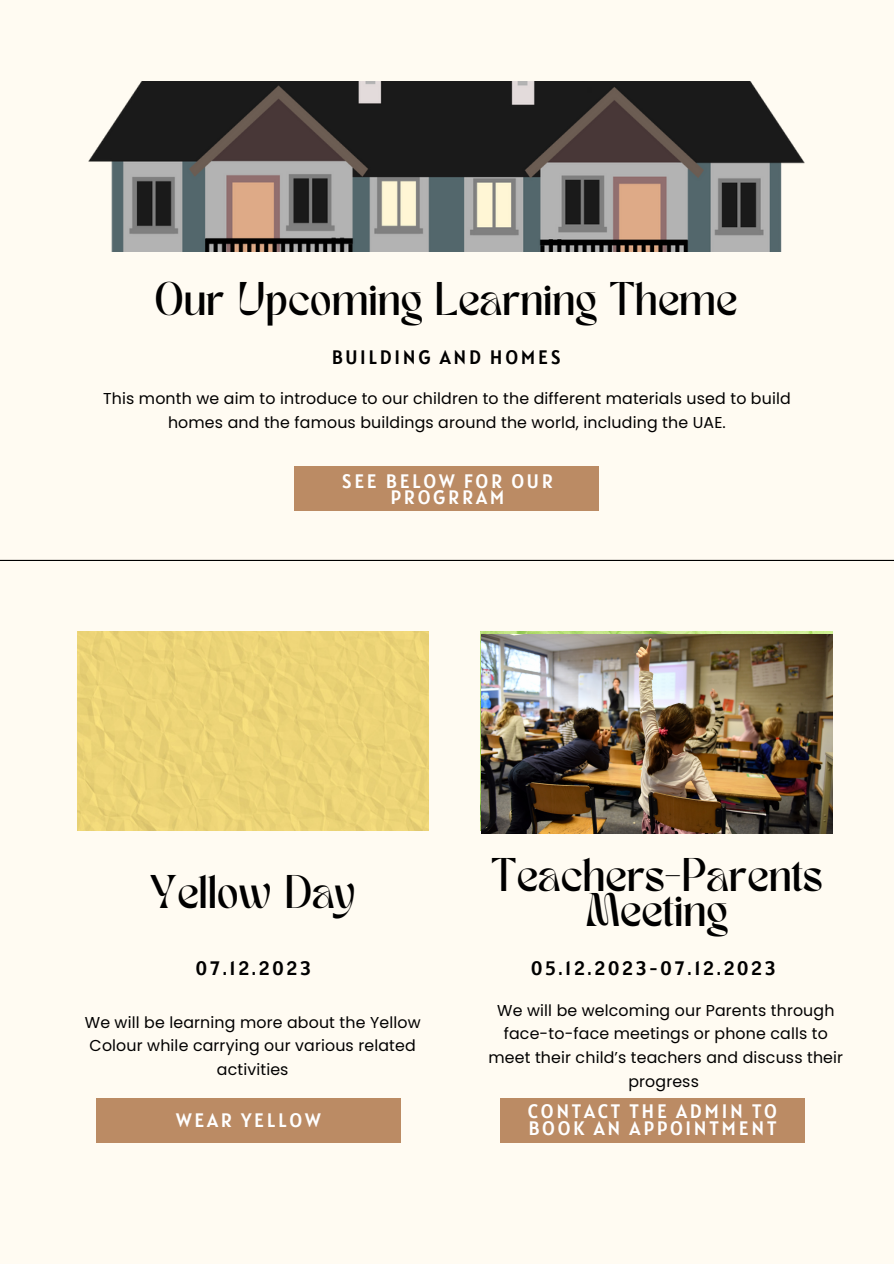
<style>
.page{position:relative;width:894px;height:1264px;background:#fff}
.page>*{position:absolute;margin:0;border:0;box-sizing:border-box;transform-origin:0 0}
.t1{font:33px/35px "TANMERINGUE";color:#000;text-align:center}
.t2{font:19.35px/17px "Alatsi";letter-spacing:.14em;color:#fff;text-align:center}
.t3{font:19.35px "Alatsi";letter-spacing:.14em;color:#000}
.t4{font:15.75px/23.7px "Poppins";letter-spacing:.01em;color:#000;text-align:center}
</style>
<div class="page">
<div style="left:0;top:0;width:893px;height:1263px;background:#fffbf2"></div>
<hr style="left:0;top:560px;width:893px;height:1px;background:#000">
<div style="left:294px;top:466px;width:304px;height:45px;background:#bb8b64"></div>
<div style="left:96px;top:1098px;width:304px;height:44px;background:#bb8b64"></div>
<div style="left:500px;top:1098px;width:304px;height:44px;background:#bb8b64"></div>
<img style="left:77px;top:631px;width:351px;height:199px">
<img style="left:88px;top:81px;width:717px;height:170px">
<img style="left:481px;top:634px;width:351px;height:199px">
<p class="t1" style="left:155px;top:286px;width:583px">Our Upcoming Learning Theme</p>
<p class="t3" style="left:331px;top:344px;width:230px">BUILDING AND HOMES</p>
<p class="t4" style="left:103px;top:387px;width:689px">This month we aim to introduce to our children to the different materials used to build homes and the famous buildings around the world, including the UAE.</p>
<p class="t2" style="left:342px;top:472px;width:212px">SEE BELOW FOR OUR<br>PROGRRAM</p>
<p class="t1" style="left:150px;top:879px;width:207px">Yellow Day</p>
<p class="t1" style="left:491px;top:862px;width:332px">Teachers-Parents<br>Meeting</p>
<p class="t3" style="left:196px;top:956px;width:116px">07.12.2023</p>
<p class="t3" style="left:531px;top:956px;width:246px">05.12.2023-07.12.2023</p>
<p class="t4" style="left:85px;top:1010px;width:337px">We will be learning more about the Yellow<br>Colour while carrying our various related activities</p>
<p class="t4" style="left:488px;top:998px;width:356px">We will be welcoming our Parents through face-to-face meetings or phone calls to meet their child’s teachers and discuss their progress</p>
<p class="t2" style="left:176px;top:1111px;width:146px">WEAR YELLOW</p>
<p class="t2" style="left:528px;top:1102px;width:250px;text-align:left">CONTACT THE ADMIN TO<br>BOOK AN APPOINTMENT</p>
</div>
